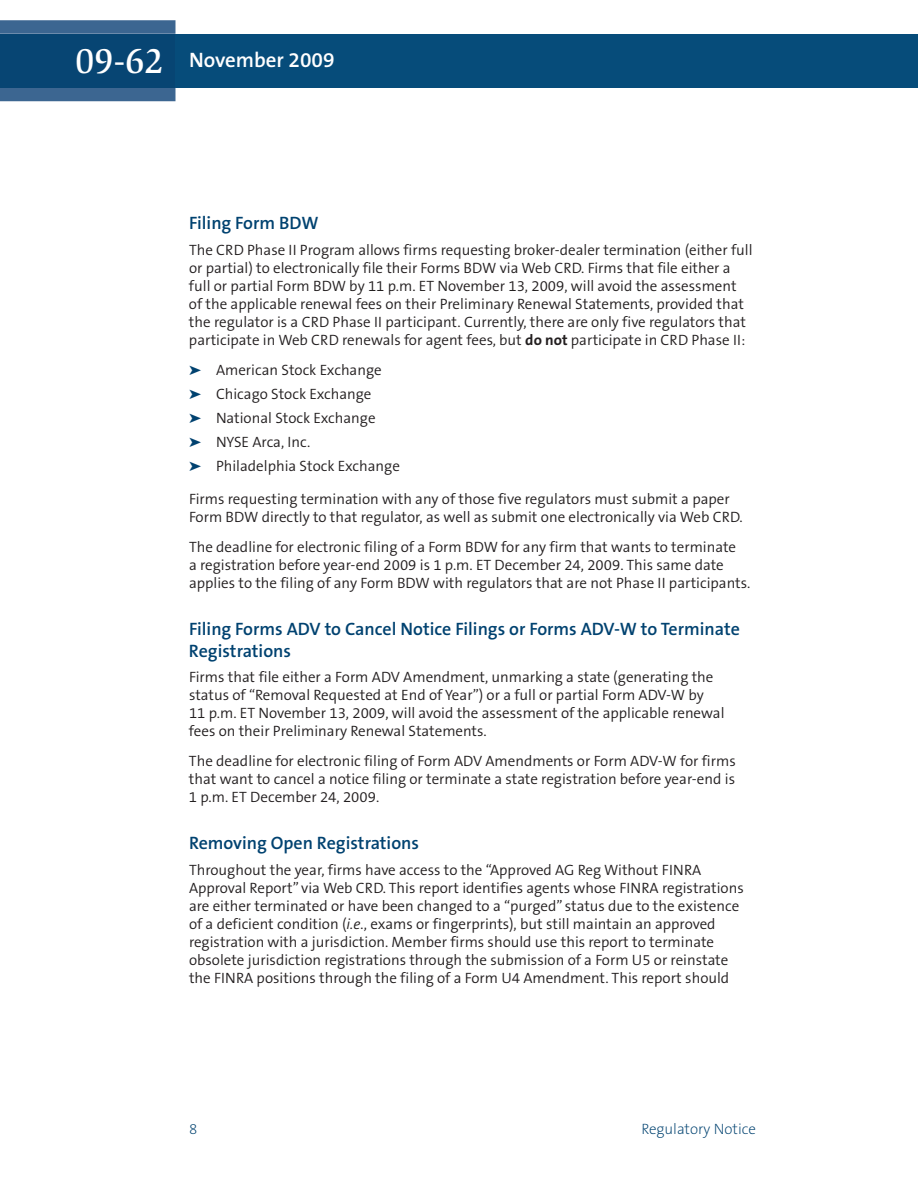
<style>
.page{position:relative;width:918px;height:1188px;background:#fff}
.page>*{position:absolute;margin:0;border:0;box-sizing:border-box;transform-origin:0 0}
.t1{font:500 36px "Slimbach LT";color:#fff}
.t2{font:600 21px "The Sans B6";color:#fff}
.t3{font:600 18px/21.6px "The Sans B6";color:#004270}
.t4{font:300 15px/18px "The Sans B4";color:#231f20}
.t5{font:200 15px "The Sans B2";color:#004270}
.s1{font-family:"The Sans B7";font-weight:700}
.s2{color:#004270}
.s3{font-style:italic}
</style>
<div class="page">
<div style="left:176px;top:34px;width:742px;height:54px;background:#064c7a"></div>
<svg style="left:0;top:20px;width:176px;height:81px;background:#406993"></svg>
<div style="left:0;top:34px;width:176px;height:54px;background:#074573"></div>
<h1 class="t1" style="left:75px;top:47px;width:90px">09-62</h1>
<h2 class="t2" style="left:189px;top:49px;width:147px">November 2009</h2>
<p class="t3" style="left:189px;top:213px;width:131px">Filing Form BDW</p>
<p class="t4" style="left:189px;top:241px;width:565px">The CRD Phase II Program allows firms requesting broker-dealer termination (either full or partial) to electronically file their Forms BDW via Web CRD. Firms that file either a full or partial Form BDW by 11 p.m. ET November 13, 2009, will avoid the assessment of the applicable renewal fees on their Preliminary Renewal Statements, provided that the regulator is a CRD Phase II participant. Currently, there are only five regulators that participate in Web CRD renewals for agent fees, but <span class="s1">do not</span> participate in CRD Phase II:</p>
<p class="t4" style="left:189px;top:358px;width:212px;line-height:24px"><span class="s2">➤</span> American Stock Exchange<br><span class="s2">➤</span> Chicago Stock Exchange<br><span class="s2">➤</span> National Stock Exchange<br><span class="s2">➤</span> NYSE Arca, Inc.<br><span class="s2">➤</span> Philadelphia Stock Exchange</p>
<p class="t4" style="left:189px;top:490px;width:555px">Firms requesting termination with any of those five regulators must submit a paper<br>Form BDW directly to that regulator, as well as submit one electronically via Web CRD.</p>
<p class="t4" style="left:189px;top:538px;width:563px">The deadline for electronic filing of a Form BDW for any firm that wants to terminate<br>a registration before year-end 2009 is 1 p.m. ET December 24, 2009. This same date applies to the filing of any Form BDW with regulators that are not Phase II participants.</p>
<p class="t3" style="left:189px;top:619px;width:552px">Filing Forms ADV to Cancel Notice Filings or Forms ADV-W to Terminate<br>Registrations</p>
<p class="t4" style="left:189px;top:668px;width:537px">Firms that file either a Form ADV Amendment, unmarking a state (generating the status of “Removal Requested at End of Year”) or a full or partial Form ADV-W by<br>11 p.m. ET November 13, 2009, will avoid the assessment of the applicable renewal fees on their Preliminary Renewal Statements.</p>
<p class="t4" style="left:189px;top:752px;width:548px;text-align:justify">The deadline for electronic filing of Form ADV Amendments or Form ADV-W for firms that want to cancel a notice filing or terminate a state registration before year-end is 1 p.m. ET December 24, 2009.</p>
<p class="t3" style="left:189px;top:833px;width:232px">Removing Open Registrations</p>
<p class="t4" style="left:189px;top:861px;width:556px">Throughout the year, firms have access to the “Approved AG Reg Without FINRA Approval Report” via Web CRD. This report identifies agents whose FINRA registrations are either terminated or have been changed to a “purged” status due to the existence of a deficient condition (<span class="s3">i.e.</span>, exams or fingerprints), but still maintain an approved registration with a jurisdiction. Member firms should use this report to terminate obsolete jurisdiction registrations through the submission of a Form U5 or reinstate the FINRA positions through the filing of a Form U4 Amendment. This report should</p>
<p class="t5" style="left:189px;top:1121px;width:10px">8</p>
<p class="t5" style="left:641px;top:1121px;width:116px">Regulatory Notice</p>
</div>
